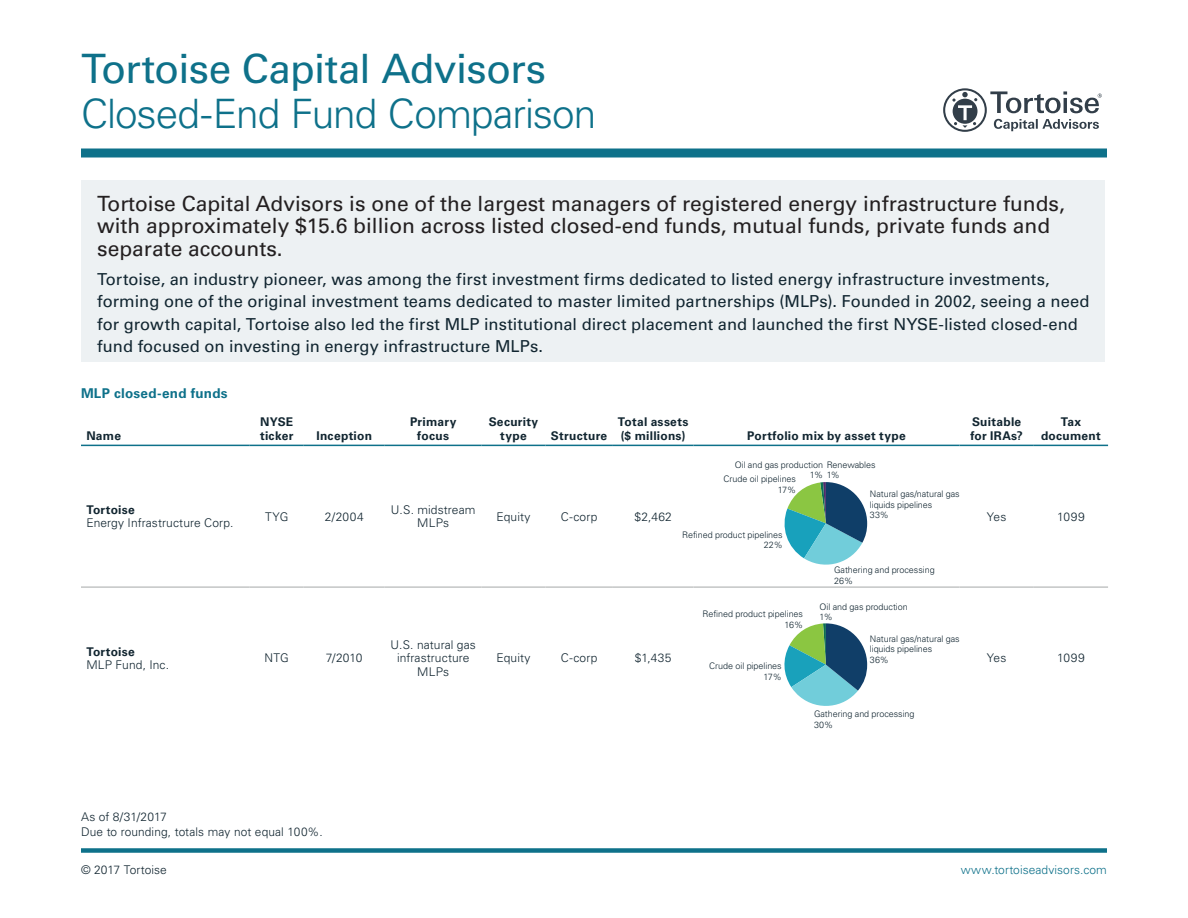
<style>
.page{position:relative;width:1188px;height:918px;background:#fff}
.page>*{position:absolute;margin:0;border:0;box-sizing:border-box;transform-origin:0 0}
.Fund_Tag{font:300 40.5px/45px "Univers LT Std";letter-spacing:-.025em;color:#0e718a}
.t1{font:21px/22.5px "Univers LT Std";color:#231f20}
.t2{font:16.5px/22.5px "Univers LT Std";letter-spacing:.005em;color:#112530}
.t3{font:700 13.5px "Univers LT Std";letter-spacing:.02em;color:#0e718a}
.Date_Author{font:300 12px/13.5px "Univers LT Std";letter-spacing:.01em;color:#112530}
.Date_Author-2{font:700 12px/13.5px "Univers LT Std";letter-spacing:.02em;color:#112530;text-align:center}
.Bodytext-column{font:300 12px "Univers LT Std";letter-spacing:.005em;color:#112530}
.t4{font:300 12px "Univers LT Std";letter-spacing:.005em;color:#0e718a}
.Bodytext{font:300 9px/10.5px "Univers LT Std";letter-spacing:-.005em;color:#112530}
.s1{font-weight:400}
.s2{font-weight:700}
</style>
<div class="page">
<div style="left:81px;top:848px;width:1026px;height:5px;background:#0e718a"></div>
<hr style="left:81px;top:445px;width:169px;height:1px;background:#0e718a">
<hr style="left:250px;top:445px;width:54px;height:1px;background:#0e718a">
<hr style="left:304px;top:445px;width:81px;height:1px;background:#0e718a">
<hr style="left:385px;top:445px;width:97px;height:1px;background:#0e718a">
<hr style="left:482px;top:445px;width:63px;height:1px;background:#0e718a">
<hr style="left:545px;top:445px;width:68px;height:1px;background:#0e718a">
<hr style="left:613px;top:445px;width:80px;height:1px;background:#0e718a">
<hr style="left:693px;top:445px;width:267px;height:1px;background:#0e718a">
<hr style="left:960px;top:445px;width:74px;height:1px;background:#0e718a">
<hr style="left:1034px;top:445px;width:74px;height:1px;background:#0e718a">
<hr style="left:81px;top:586px;width:169px;height:2px;background:#c3c5c5">
<hr style="left:250px;top:586px;width:54px;height:2px;background:#c3c5c5">
<hr style="left:304px;top:586px;width:81px;height:2px;background:#c3c5c5">
<hr style="left:385px;top:586px;width:97px;height:2px;background:#c3c5c5">
<hr style="left:482px;top:586px;width:63px;height:2px;background:#c3c5c5">
<hr style="left:545px;top:586px;width:68px;height:2px;background:#c3c5c5">
<hr style="left:613px;top:586px;width:80px;height:2px;background:#c3c5c5">
<hr style="left:693px;top:586px;width:267px;height:2px;background:#c3c5c5">
<hr style="left:960px;top:586px;width:74px;height:2px;background:#c3c5c5">
<hr style="left:1034px;top:586px;width:74px;height:2px;background:#c3c5c5">
<svg style="left:784px;top:623px;width:83px;height:83px"></svg>
<div style="left:81px;top:148px;width:1026px;height:10px;background:#0e718a"></div>
<svg style="left:784px;top:482px;width:83px;height:83px"></svg>
<div style="left:81px;top:181px;width:1024px;height:181px;background:#edf1f3"></div>
<svg style="left:943px;top:88px;width:159px;height:44px"></svg>
<p class="Fund_Tag" style="left:81px;top:46px;width:517px"><span class="s1">Tortoise Capital Advisors<br></span>Closed-End Fund Comparison</p>
<p class="t1" style="left:97px;top:192px;width:969px">Tortoise Capital Advisors is one of the largest managers of registered energy infrastructure funds, with approximately $15.6 billion across listed closed-end funds, mutual funds, private funds and separate accounts.</p>
<p class="t2" style="left:97px;top:268px;width:994px">Tortoise, an industry pioneer, was among the first investment firms dedicated to listed energy infrastructure investments, forming one of the original investment teams dedicated to master limited partnerships (MLPs). Founded in 2002, seeing a need for growth capital, Tortoise also led the first MLP institutional direct placement and launched the first NYSE-listed closed-end fund focused on investing in energy infrastructure MLPs.</p>
<p class="t3" style="left:81px;top:385px;width:148px">MLP closed-end funds</p>
<p class="Date_Author-2" style="left:86px;top:429px;width:36px">Name</p>
<p class="Date_Author-2" style="left:260px;top:416px;width:35px;text-align:left">NYSE ticker</p>
<p class="Date_Author-2" style="left:316px;top:429px;width:57px">Inception</p>
<p class="Date_Author-2" style="left:410px;top:416px;width:48px">Primary focus</p>
<p class="Date_Author-2" style="left:489px;top:416px;width:51px">Security type</p>
<p class="Date_Author-2" style="left:551px;top:429px;width:58px">Structure</p>
<p class="Date_Author-2" style="left:618px;top:416px;width:72px">Total assets</p>
<p class="Date_Author-2" style="left:621px;top:429px;width:66px">($ millions)</p>
<p class="Date_Author-2" style="left:747px;top:429px;width:160px">Portfolio mix by asset type</p>
<p class="Date_Author-2" style="left:970px;top:416px;width:54px;text-align:left">Suitable for IRAs?</p>
<p class="Date_Author-2" style="left:1041px;top:416px;width:61px">Tax document</p>
<p class="Bodytext" style="left:810px;top:459px;width:67px;text-indent:-75px">Oil and gas production Renewables<br>1% 1%</p>
<p class="Bodytext" style="left:724px;top:474px;width:74px;text-align:right">Crude oil pipelines<br>17%</p>
<p class="Bodytext" style="left:682px;top:529px;width:102px;text-align:right">Refined product pipelines<br>22%</p>
<p class="Bodytext" style="left:870px;top:489px;width:91px">Natural gas/natural gas liquids pipelines<br>33%</p>
<p class="Date_Author" style="left:86px;top:503px;width:149px"><span class="s2">Tortoise<br></span>Energy Infrastructure Corp.</p>
<p class="Date_Author" style="left:265px;top:510px;width:25px">TYG</p>
<p class="Date_Author" style="left:325px;top:510px;width:41px">2/2004</p>
<p class="Date_Author" style="left:391px;top:503px;width:86px;text-align:center">U.S. midstream<br>MLPs</p>
<p class="Date_Author" style="left:496px;top:510px;width:36px">Equity</p>
<p class="Date_Author" style="left:561px;top:510px;width:38px">C-corp</p>
<p class="Date_Author" style="left:634px;top:510px;width:39px">$2,462</p>
<p class="Date_Author" style="left:987px;top:510px;width:21px">Yes</p>
<p class="Date_Author" style="left:1057px;top:510px;width:29px">1099</p>
<p class="Date_Author" style="left:86px;top:645px;width:84px"><span class="s2">Tortoise<br></span>MLP Fund, Inc.</p>
<p class="Date_Author" style="left:265px;top:651px;width:26px">NTG</p>
<p class="Date_Author" style="left:326px;top:651px;width:38px">7/2010</p>
<p class="Date_Author" style="left:391px;top:638px;width:87px;text-align:center">U.S. natural gas infrastructure<br>MLPs</p>
<p class="Bodytext" style="left:834px;top:565px;width:102px">Gathering and processing<br>26%</p>
<p class="Bodytext" style="left:820px;top:601px;width:90px">Oil and gas production<br>1%</p>
<p class="Bodytext" style="left:870px;top:633px;width:91px">Natural gas/natural gas liquids pipelines<br>36%</p>
<p class="Bodytext" style="left:703px;top:609px;width:102px;text-align:right">Refined product pipelines<br>16%</p>
<p class="Bodytext" style="left:709px;top:661px;width:74px;text-align:right">Crude oil pipelines<br>17%</p>
<p class="Date_Author" style="left:496px;top:651px;width:36px">Equity</p>
<p class="Date_Author" style="left:561px;top:651px;width:38px">C-corp</p>
<p class="Date_Author" style="left:635px;top:651px;width:38px">$1,435</p>
<p class="Date_Author" style="left:987px;top:651px;width:21px">Yes</p>
<p class="Date_Author" style="left:1057px;top:651px;width:29px">1099</p>
<p class="Bodytext" style="left:814px;top:709px;width:102px">Gathering and processing<br>30%</p>
<p class="Date_Author" style="left:81px;top:810px;width:87px">As of 8/31/2017</p>
<p class="Bodytext-column" style="left:81px;top:824px;width:243px">Due to rounding, totals may not equal 100%.</p>
<p class="Bodytext-column" style="left:81px;top:862px;width:87px">© 2017 Tortoise</p>
<p class="t4" style="left:961px;top:862px;width:148px">www.tortoiseadvisors.com</p>
</div>
